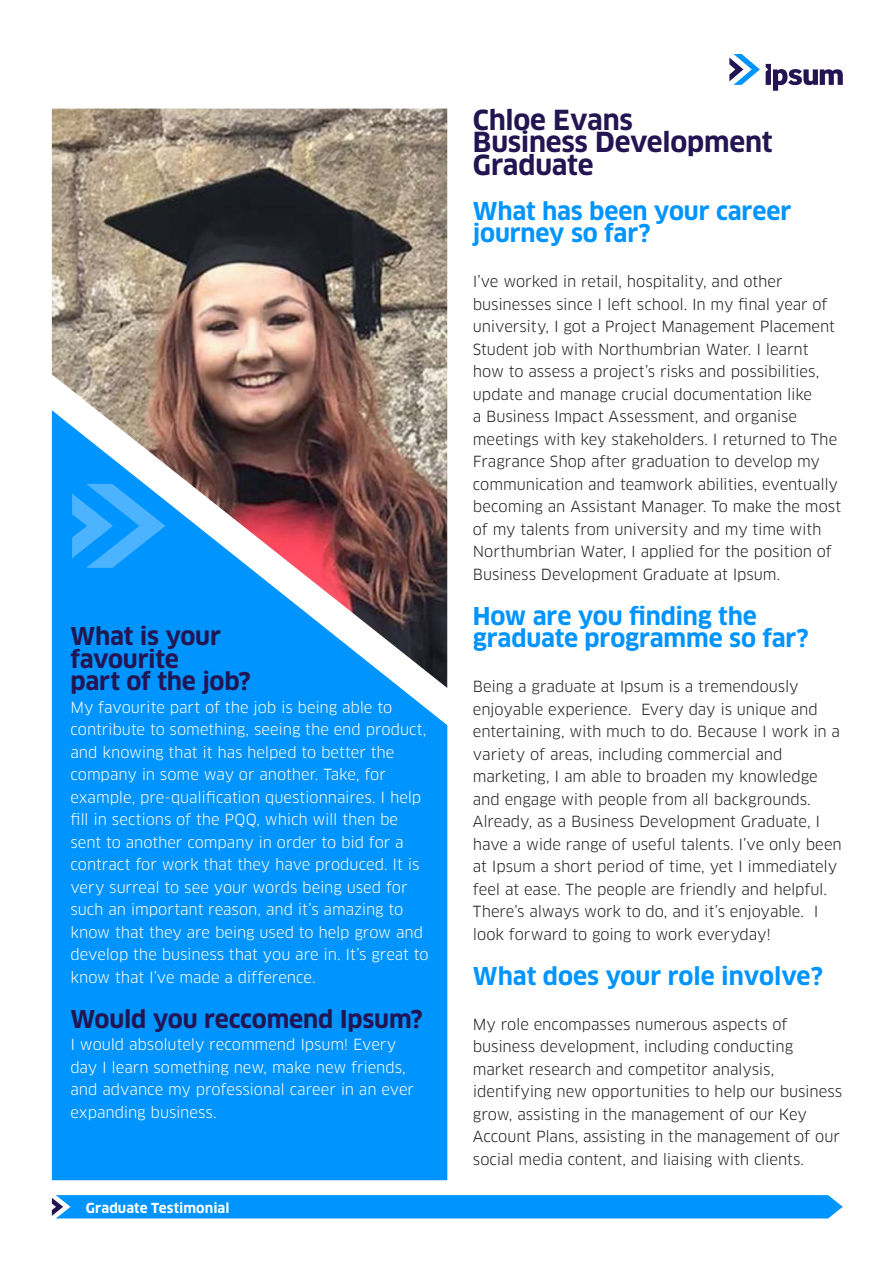
<style>
.page{position:relative;width:893px;height:1263px;background:#fff}
.page>*{position:absolute;margin:0;border:0;box-sizing:border-box;transform-origin:0 0}
.t1{font:700 27px/22.5px "Clan Pro";letter-spacing:-.01em;color:#221551}
.t2{font:700 24px/22.5px "Clan Pro";letter-spacing:-.005em;color:#0094ff}
.t3{font:700 24px "Clan Pro";letter-spacing:-.01em;color:#221551}
.t4{font:15px/22.5px "Clan Pro";letter-spacing:-.005em;color:#231f20}
.t5{font:15px/22.5px "Clan Pro";letter-spacing:-.005em;color:#fff}
.t6{font:700 13.5px "Clan Pro";color:#fff}
</style>
<div class="page">
<div style="left:52px;top:1195px;width:791px;height:23px;background:#0094ff"></div>
<img style="left:52px;top:109px;width:395px;height:301px">
<svg style="left:52px;top:410px;width:395px;height:770px;background:#1e8ce0"></svg>
<svg style="left:72px;top:484px;width:93px;height:84px;background:#26a3ff"></svg>
<svg style="left:766px;top:64px;width:77px;height:27px"></svg>
<svg style="left:729px;top:54px;width:31px;height:31px"></svg>
<p class="t3" style="left:70px;top:622px;width:152px">What is your</p>
<p class="t3" style="left:70px;top:645px;width:110px">favourite</p>
<p class="t3" style="left:70px;top:667px;width:182px">part of the job?</p>
<p class="t5" style="left:70px;top:696px;width:360px">My favourite part of the job is being able to contribute to something, seeing the end product, and knowing that it has helped to better the company in some way or another. Take, for example, pre-qualification questionnaires. I help fill in sections of the PQQ, which will then be sent to another company in order to bid for a contract for work that they have produced. It is very surreal to see your words being used for such an important reason, and it’s amazing to know that they are being used to help grow and develop the business that you are in. It’s great to know that I’ve made a difference.</p>
<p class="t3" style="left:70px;top:1005px;width:354px">Would you reccomend Ipsum?</p>
<p class="t5" style="left:70px;top:1034px;width:327px">I would absolutely recommend Ipsum! Every</p>
<p class="t5" style="left:70px;top:1056px;width:337px">day I learn something new, make new friends,</p>
<p class="t5" style="left:70px;top:1079px;width:345px">and advance my professional career in an ever expanding business.</p>
<p class="t6" style="left:86px;top:1200px;width:145px">Graduate Testimonial</p>
<p class="t1" style="left:473px;top:109px;width:162px">Chloe Evans</p>
<p class="t1" style="left:473px;top:131px;width:301px">Business Development<br>Graduate</p>
<p class="t2" style="left:473px;top:200px;width:320px">What has been your career journey so far?</p>
<p class="t4" style="left:473px;top:271px;width:370px">I’ve worked in retail, hospitality, and other businesses since I left school. In my final year of university, I got a Project Management Placement Student job with Northumbrian Water. I learnt how to assess a project’s risks and possibilities, update and manage crucial documentation like<br>a Business Impact Assessment, and organise meetings with key stakeholders. I returned to The Fragrance Shop after graduation to develop my communication and teamwork abilities, eventually becoming an Assistant Manager. To make the most of my talents from university and my time with Northumbrian Water, I applied for the position of Business Development Graduate at Ipsum.</p>
<p class="t2" style="left:473px;top:605px;width:337px">How are you finding the graduate programme so far?</p>
<p class="t4" style="left:473px;top:676px;width:327px">Being a graduate at Ipsum is a tremendously</p>
<p class="t4" style="left:473px;top:698px;width:347px">enjoyable experience. Every day is unique and</p>
<p class="t4" style="left:473px;top:721px;width:369px">entertaining, with much to do. Because I work in a</p>
<p class="t4" style="left:473px;top:743px;width:370px">variety of areas, including commercial and marketing, I am able to broaden my knowledge and engage with people from all backgrounds.<br>Already, as a Business Development Graduate, I have a wide range of useful talents. I’ve only been at Ipsum a short period of time, yet I immediately feel at ease. The people are friendly and helpful.<br>There’s always work to do, and it’s enjoyable. I look forward to going to work everyday!</p>
<p class="t2" style="left:473px;top:965px;width:352px">What does your role involve?</p>
<p class="t4" style="left:473px;top:1013px;width:371px">My role encompasses numerous aspects of business development, including conducting market research and competitor analysis, identifying new opportunities to help our business grow, assisting in the management of our Key Account Plans, assisting in the management of our social media content, and liaising with clients.</p>
</div>
